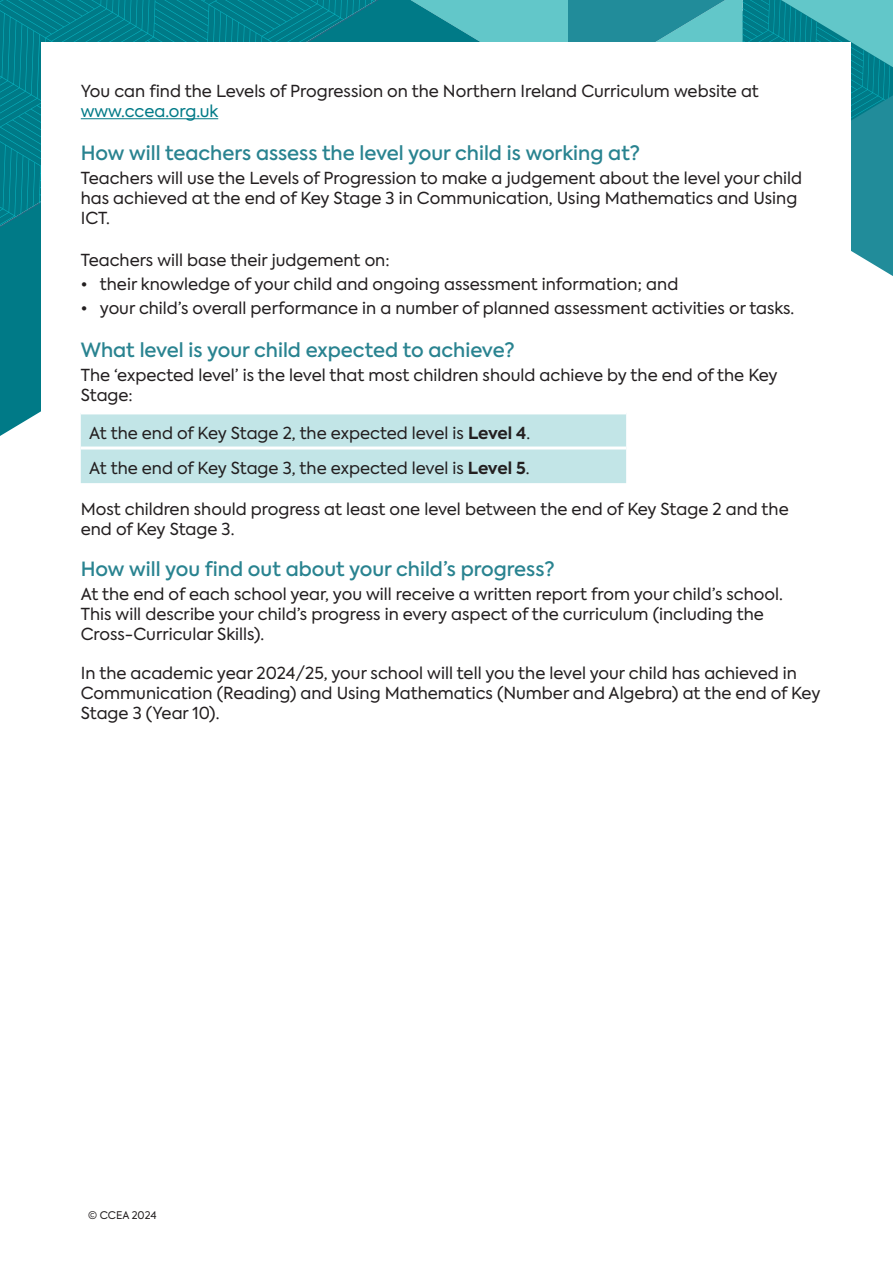
<style>
.page{position:relative;width:893px;height:1263px;background:#fff}
.page>*{position:absolute;margin:0;border:0;box-sizing:border-box;transform-origin:0 0}
.H1-BLUE{font:500 19.5px "Axiforma";color:#298390}
.Body{font:16.5px/19.8px "Axiforma";color:#231f20}
.Body-2{font:16.5px "Axiforma";color:#007a87}
.footer-text{font:10.5px "Axiforma";letter-spacing:-.005em;color:#231f20}
.s1{font-weight:700}
</style>
<div class="page">
<div style="left:0;top:232px;width:41px;height:204px;background:#007a87"></div>
<svg style="left:0;top:0;width:393px;height:231px;background:#04808d"></svg>
<svg style="left:393px;top:0;width:500px;height:276px;background:#38a1aa"></svg>
<div style="left:41px;top:43px;width:809px;height:1166px;background:#fff"></div>
<hr style="left:81px;top:118px;width:137px;height:1px;background:#007a87">
<div style="left:81px;top:414px;width:545px;height:69px;background:#c2e5e7"></div>
<hr style="left:81px;top:446px;width:545px;height:3px;background:#fff">
<p class="Body" style="left:81px;top:82px;width:680px">You can find the Levels of Progression on the Northern Ireland Curriculum website at</p>
<p class="Body-2" style="left:81px;top:101px;width:139px">www.ccea.org.uk</p>
<h1 class="H1-BLUE" style="left:81px;top:140px;width:561px">How will teachers assess the level your child is working at?</h1>
<p class="Body" style="left:81px;top:169px;width:723px">Teachers will use the Levels of Progression to make a judgement about the level your child has achieved at the end of Key Stage 3 in Communication, Using Mathematics and Using<br>ICT.</p>
<p class="Body" style="left:81px;top:250px;width:310px">Teachers will base their judgement on:</p>
<p class="Body" style="left:81px;top:274px;width:599px">• their knowledge of your child and ongoing assessment information; and</p>
<p class="Body" style="left:81px;top:299px;width:715px">• your child’s overall performance in a number of planned assessment activities or tasks.</p>
<h1 class="H1-BLUE" style="left:81px;top:337px;width:435px">What level is your child expected to achieve?</h1>
<p class="Body" style="left:81px;top:366px;width:698px">The ‘expected level’ is the level that most children should achieve by the end of the Key<br>Stage:</p>
<p class="Body" style="left:89px;top:423px;width:442px">At the end of Key Stage 2, the expected level is <span class="s1">Level 4</span>.</p>
<p class="Body" style="left:89px;top:458px;width:442px">At the end of Key Stage 3, the expected level is <span class="s1">Level 5</span>.</p>
<p class="Body" style="left:81px;top:499px;width:709px">Most children should progress at least one level between the end of Key Stage 2 and the end of Key Stage 3.</p>
<h1 class="H1-BLUE" style="left:81px;top:556px;width:475px">How will you find out about your child’s progress?</h1>
<p class="Body" style="left:81px;top:585px;width:704px">At the end of each school year, you will receive a written report from your child’s school.</p>
<p class="Body" style="left:81px;top:604px;width:684px">This will describe your child’s progress in every aspect of the curriculum (including the</p>
<p class="Body" style="left:81px;top:624px;width:185px">Cross-Curricular Skills).</p>
<p class="Body" style="left:81px;top:664px;width:741px">In the academic year 2024/25, your school will tell you the level your child has achieved in<br>Communication (Reading) and Using Mathematics (Number and Algebra) at the end of Key<br>Stage 3 (Year 10).</p>
<p class="footer-text" style="left:88px;top:1209px;width:70px">© CCEA 2024</p>
</div>
